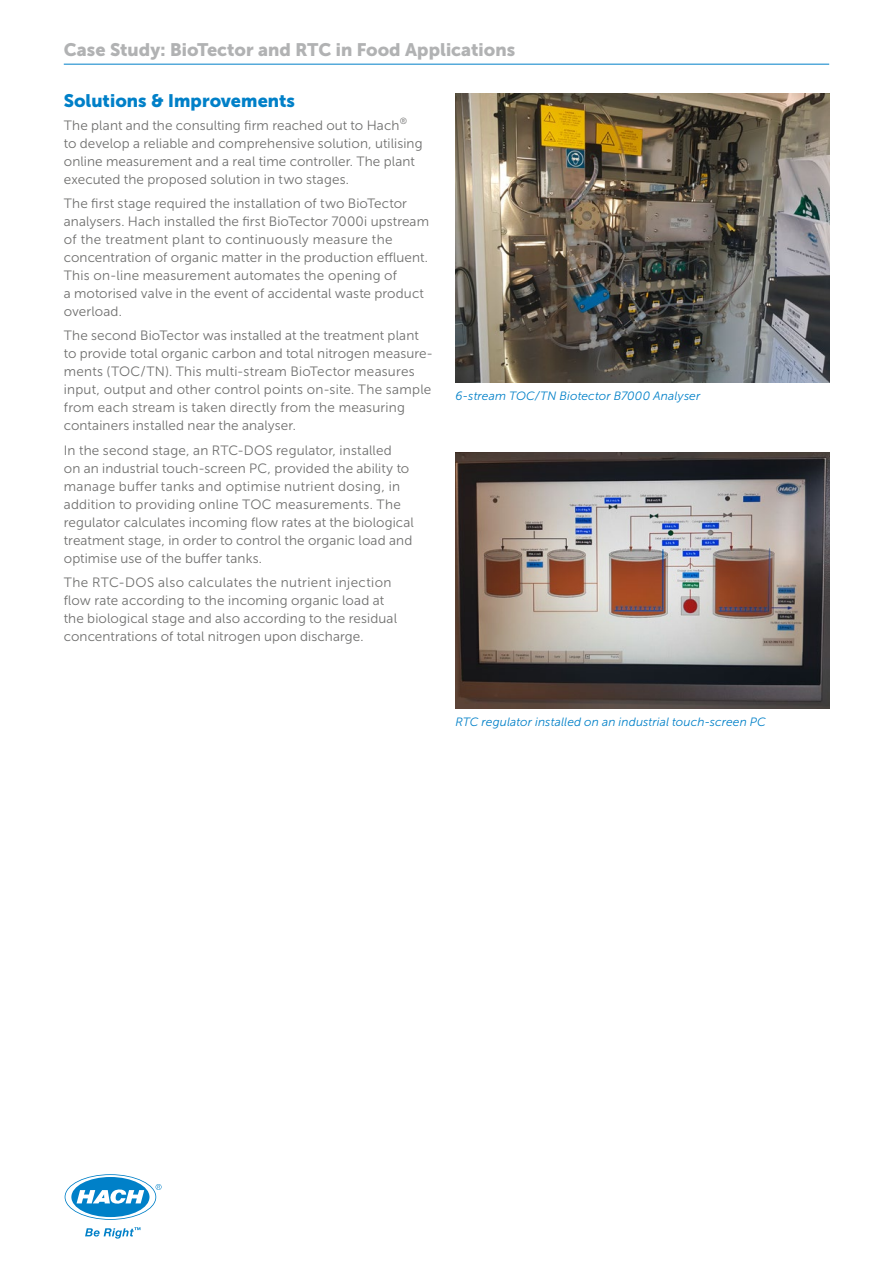
<style>
.page{position:relative;width:893px;height:1263px;background:#fff}
.page>*{position:absolute;margin:0;border:0;box-sizing:border-box;transform-origin:0 0}
.t1{font:18px "Museo Sans Cyrl 900";color:#b1b2b3}
.t2{font:18px "Museo Sans Cyrl 900";color:#0080c8}
.t3{font:13.5px/18px "Museo Sans Cyrl 300";letter-spacing:.01em;color:#6f6f6e}
.t4{font:italic 12px "Museo Sans Cyrl 300";letter-spacing:.01em;color:#0080c8}
</style>
<div class="page">
<hr style="left:64px;top:64px;width:765px;height:1px;background:#0080c8">
<svg style="left:65px;top:1175px;width:97px;height:44px"></svg>
<svg style="left:85px;top:1227px;width:55px;height:11px"></svg>
<img style="left:455px;top:452px;width:374px;height:257px">
<img style="left:455px;top:94px;width:374px;height:289px">
<h1 class="t1" style="left:64px;top:39px;width:453px">Case Study: BioTector and RTC in Food Applications</h1>
<h1 class="t2" style="left:64px;top:91px;width:233px">Solutions &amp; Improvements</h1>
<p class="t3" style="left:64px;top:116px;width:360px">The plant and the consulting firm reached out to Hach<sup>® </sup>to develop a reliable and comprehensive solution, utilising online measurement and a real time controller. The plant executed the proposed solution in two stages.</p>
<p class="t3" style="left:64px;top:194px;width:367px">The first stage required the installation of two BioTector analysers. Hach installed the first BioTector 7000i upstream of the treatment plant to continuously measure the concentration of organic matter in the production effluent.<br>This on-line measurement automates the opening of<br>a motorised valve in the event of accidental waste product overload.</p>
<p class="t3" style="left:64px;top:327px;width:370px">The second BioTector was installed at the treatment plant to provide total organic carbon and total nitrogen measure&shy;ments (TOC/TN). This multi-stream BioTector measures input, output and other control points on-site. The sample from each stream is taken directly from the measuring containers installed near the analyser.</p>
<p class="t3" style="left:64px;top:441px;width:352px">In the second stage, an RTC-DOS regulator, installed<br>on an industrial touch-screen PC, provided the ability to manage buffer tanks and optimise nutrient dosing, in addition to providing online TOC measurements. The regulator calculates incoming flow rates at the biological treatment stage, in order to control the organic load and optimise use of the buffer tanks.</p>
<p class="t3" style="left:64px;top:573px;width:335px">The RTC-DOS also calculates the nutrient injection flow rate according to the incoming organic load at the biological stage and also according to the residual concentrations of total nitrogen upon discharge.</p>
<p class="t4" style="left:455px;top:390px;width:246px">6-stream TOC/TN Biotector B7000 Analyser</p>
<p class="t4" style="left:455px;top:716px;width:312px">RTC regulator installed on an industrial touch-screen PC</p>
</div>
